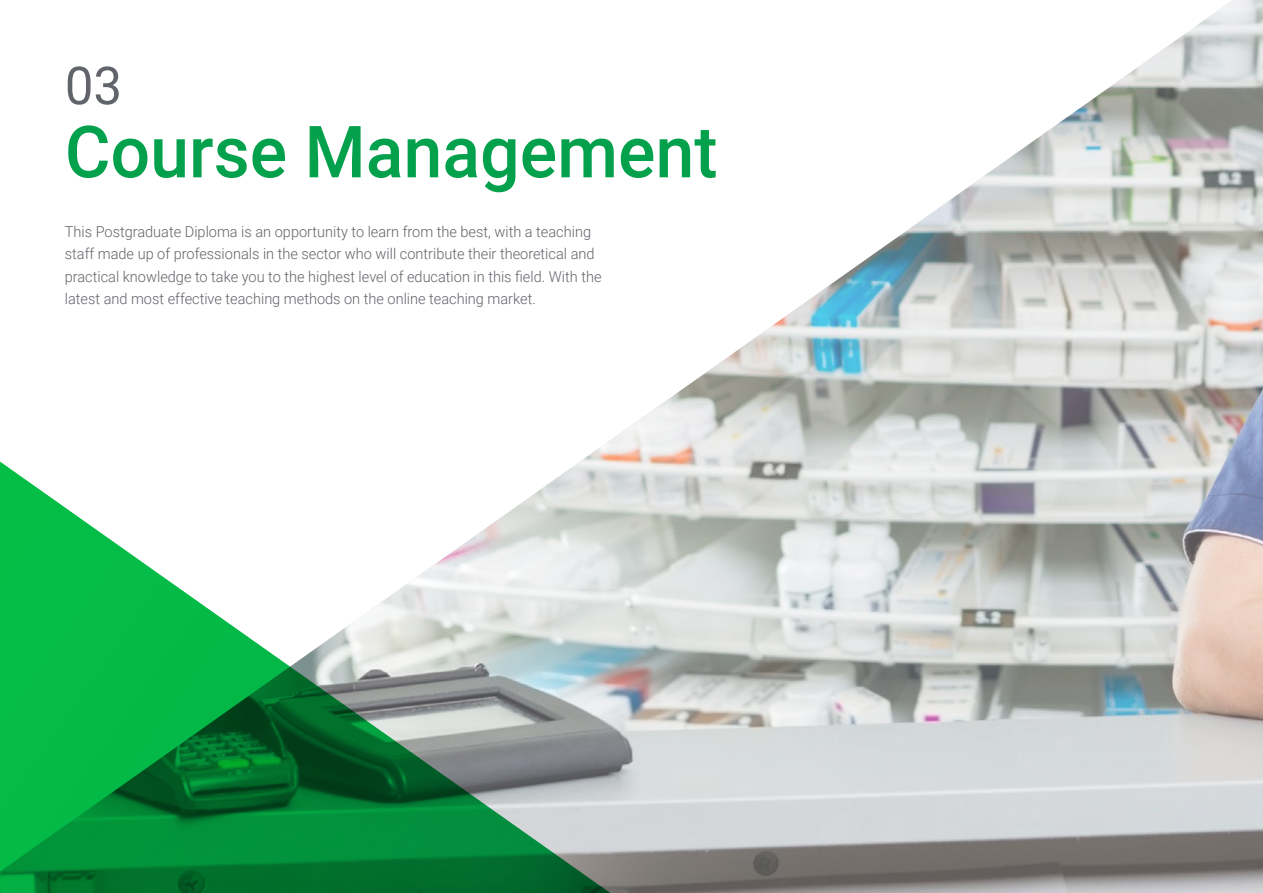
<style>
.page{position:relative;width:1263px;height:893px;background:#fff}
.page>*{position:absolute;margin:0;border:0;box-sizing:border-box;transform-origin:0 0}
.t1{font:500 72px "Roboto";color:#04a14d}
.t2{font:52.5px "Roboto";color:#61646a}
.t3{font:300 15px/22.5px "Roboto";color:#61646a}
</style>
<div class="page">
<img style="left:604px;top:0;width:659px;height:893px">
<svg style="left:0;top:446px;width:640px;height:447px"></svg>
<h2 class="t2" style="left:65px;top:49px;width:59px">03</h2>
<h1 class="t1" style="left:65px;top:101px;width:654px">Course Management</h1>
<p class="t3" style="left:65px;top:219px;width:538px">This Postgraduate Diploma is an opportunity to learn from the best, with a teaching staff made up of professionals in the sector who will contribute their theoretical and practical knowledge to take you to the highest level of education in this field. With the latest and most effective teaching methods on the online teaching market.</p>
</div>
